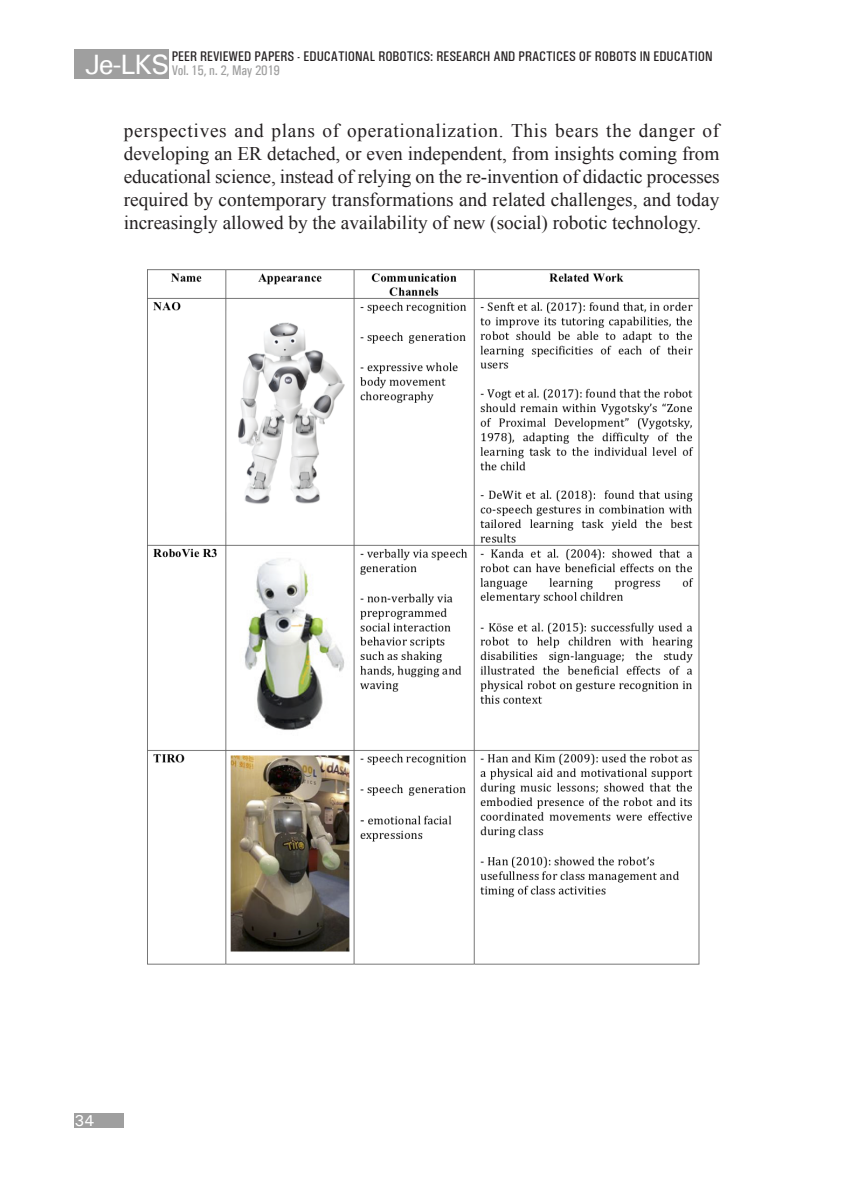
<style>
.page{position:relative;width:844px;height:1191px;background:#fff}
.page>*{position:absolute;margin:0;border:0;box-sizing:border-box;transform-origin:0 0}
.t1{font:19.25px/23.1px "Times New Roman";color:#231f20;text-align:justify}
.t2{font:500 15.75px "Univers";color:#fff}
.t3{font:500 condensed 14px/14px "Univers";color:#231f20}
.s1{font-stretch:normal;font-size:28px;color:#fff}
.s2{color:#9f9f9f}
</style>
<div class="page">
<div style="left:74px;top:1113px;width:50px;height:15px;background:#9f9f9f"></div>
<div style="left:74px;top:49px;width:95px;height:29px;background:#9f9f9f"></div>
<img style="left:147px;top:269px;width:553px;height:696px">
<p class="t3" style="left:85px;top:49px;width:629px;text-indent:87px">PEER REVIEWED PAPERS - EDUCATIONAL ROBOTICS: RESEARCH AND PRACTICES OF ROBOTS IN EDUCATION<br><span class="s1">Je-LKS</span> <span class="s2">Vol. 15, n. 2, May 2019</span></p>
<p class="t1" style="left:124px;top:119px;width:597px">perspectives and plans of operationalization. This bears the danger of developing an ER detached, or even independent, from insights coming from educational science, instead of relying on the re-invention of didactic processes required by contemporary transformations and related challenges, and today increasingly allowed by the availability of new (social) robotic technology.</p>
<p class="t2" style="left:74px;top:1110px;width:21px">34</p>
</div>
